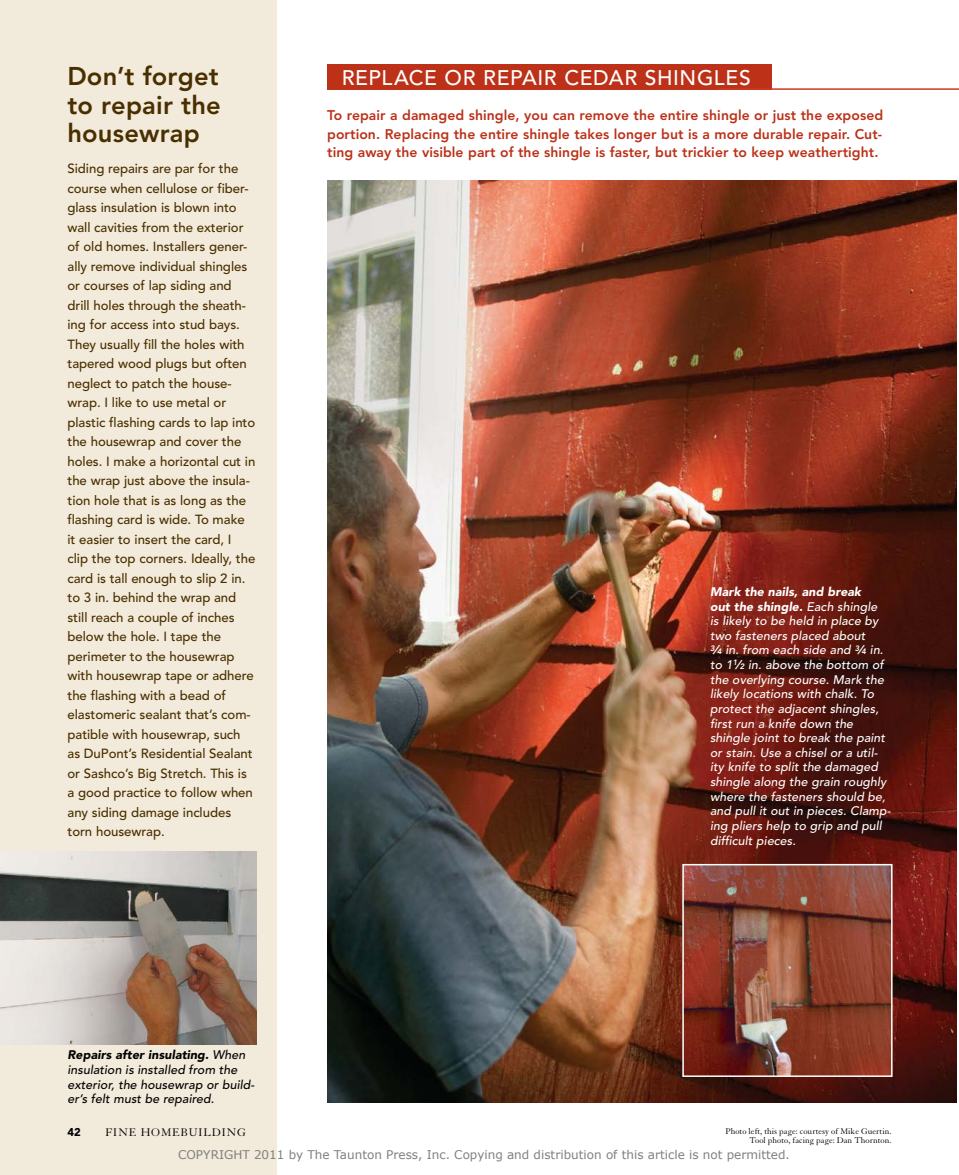
<style>
.page{position:relative;width:959px;height:1175px;background:#fff}
.page>*{position:absolute;margin:0;border:0;box-sizing:border-box;transform-origin:0 0}
.t1{font:800 25.5px/28.5px "Avenir LT Std";letter-spacing:.005em;color:#492f00;text-align:justify}
.t2{font:500 21px "Avenir LT Std";letter-spacing:.035em;color:#fff}
.t3{font:800 13.95px/18.6px "Avenir LT Std";letter-spacing:.005em;color:#bc3118;text-align:justify}
.t4{font:500 13.2px/19.5px "Avenir LT Std";letter-spacing:-.005em;color:#492f00}
.t5{font:italic 500 12.3px/14.7px "Avenir LT Std";letter-spacing:.005em;color:#fff}
.t6{font:italic 500 12.3px/14.7px "Avenir LT Std";letter-spacing:.005em;color:#000}
.t7{font:12px "Verdana";color:#808080}
.t8{font:12px "Granjon LT Std";letter-spacing:.07em;color:#000}
.t9{font:900 11.25px "Avenir LT Std";color:#000}
.t10{font:9px/9px "Granjon LT Std";letter-spacing:.005em;color:#000;text-align:right}
.s1{font-weight:900}
.s2{font-weight:800}
.s3{font-weight:800;font-size:7.8px}
</style>
<div class="page">
<img style="left:327px;top:180px;width:629px;height:922px">
<img style="left:685px;top:867px;width:204px;height:206px">
<div style="left:682px;top:864px;width:210px;height:212px;border:2px solid #fff"></div>
<div style="left:0;top:0;width:276px;height:1174px;background:#f2eada"></div>
<img style="left:0;top:851px;width:256px;height:193px">
<div style="left:327px;top:64px;width:444px;height:26px;background:#bc3118"></div>
<hr style="left:718px;top:88px;width:240px;height:2px;background:#cf381d">
<h1 class="t1" style="left:68px;top:62px;width:155px">Don’t forget to repair the housewrap</h1>
<p class="t4" style="left:68px;top:159px;width:189px">Siding repairs are par for the course when cellulose or fiber&shy;glass insulation is blown into wall cavities from the exterior of old homes. Installers gener&shy;ally remove individual shingles or courses of lap siding and drill holes through the sheath&shy;ing for access into stud bays.<br>They usually fill the holes with tapered wood plugs but often neglect to patch the house&shy;wrap. I like to use metal or plastic flashing cards to lap into the housewrap and cover the holes. I make a horizontal cut in the wrap just above the insula&shy;tion hole that is as long as the flashing card is wide. To make it easier to insert the card, I<br>clip the top corners. Ideally, the card is tall enough to slip 2 in. to 3 in. behind the wrap and still reach a couple of inches below the hole. I tape the perimeter to the housewrap with housewrap tape or adhere the flashing with a bead of elastomeric sealant that’s com&shy;patible with housewrap, such as DuPont’s Residential Sealant or Sashco’s Big Stretch. This is a good practice to follow when any siding damage includes torn housewrap.</p>
<h2 class="t2" style="left:342px;top:65px;width:408px">replace or repair cedar shi ngles</h2>
<p class="t3" style="left:327px;top:106px;width:557px">To repair a damaged shingle, you can remove the entire shingle or just the exposed portion. Replacing the entire shingle takes longer but is a more durable repair. Cut&shy;ting away the visible part of the shingle is faster, but trickier to keep weathertight.</p>
<p class="t5" style="left:710px;top:584px;width:182px"><span class="s1">Mark the nails, and break<br>out the shingle.</span> Each shingle<br>is likely to be held in place by two fasteners placed about<br><sup>3</sup><span class="s2">⁄</span><span class="s3">4</span> in. from each side and <sup>3</sup><span class="s2">⁄</span><span class="s3">4</span> in. to 1<sup>1</sup><span class="s2">⁄</span><span class="s3">2</span> in. above the bottom of the overlying course. Mark the likely locations with chalk. To protect the adjacent shingles, first run a knife down the shingle joint to break the paint or stain. Use a chisel or a util&shy;ity knife to split the damaged shingle along the grain roughly where the fasteners should be, and pull it out in pieces. Clamp&shy;ing pliers help to grip and pull difficult pieces.</p>
<p class="t6" style="left:68px;top:1048px;width:188px"><span class="s1">Repairs after insulating.</span> When insulation is installed from the exterior, the housewrap or build&shy;er’s felt must be repaired.</p>
<p class="t9" style="left:68px;top:1125px;width:15px">42</p>
<p class="t8" style="left:105px;top:1126px;width:142px">FINE HOMEBUILDING</p>
<p class="t10" style="left:725px;top:1126px;width:167px">Photo left, this page: courtesy of Mike Guertin.<br>Tool photo, facing page: Dan Thornton.</p>
<p class="t7" style="left:178px;top:1147px;width:613px">COPYRIGHT 2011 by The Taunton Press, Inc. Copying and distribution of this article is not permitted.</p>
</div>
